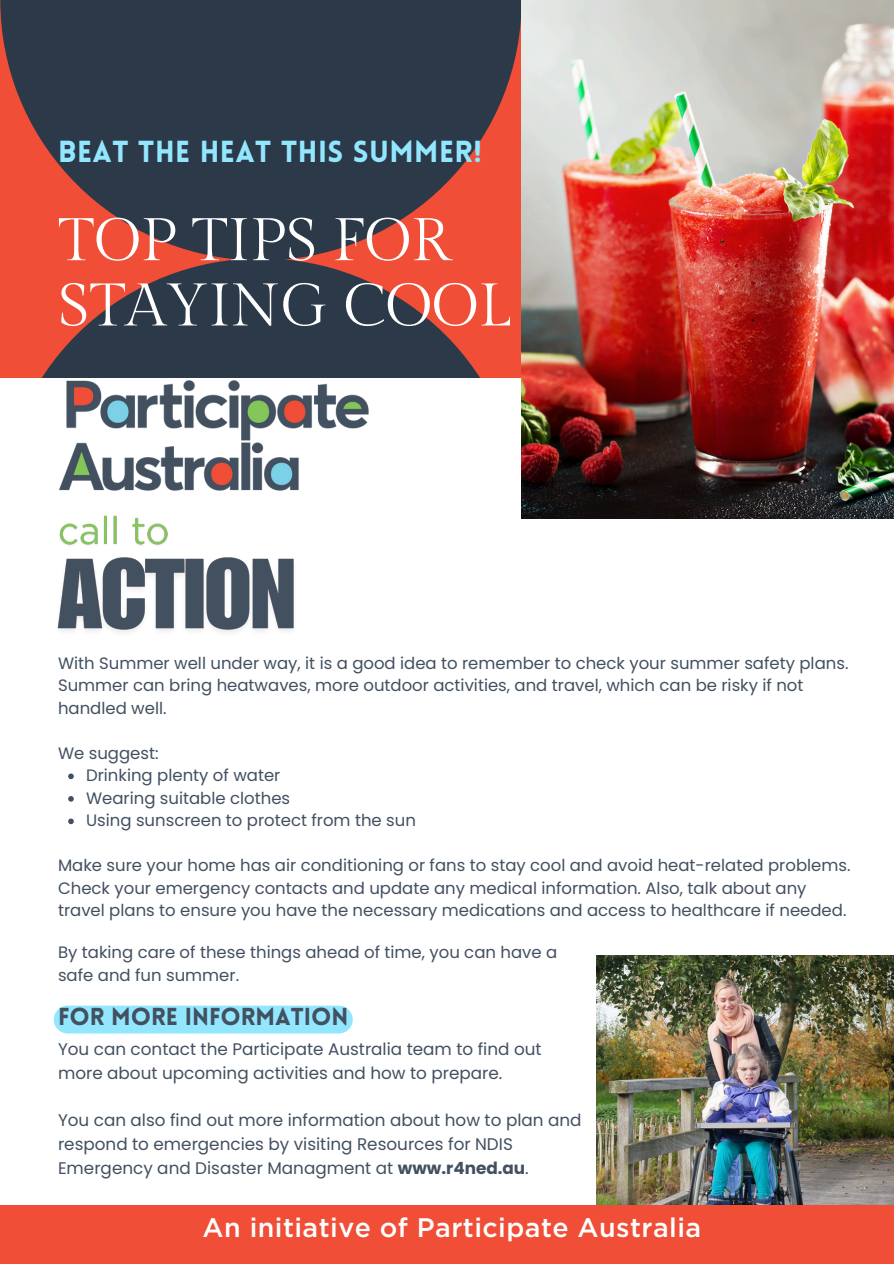
<style>
.page{position:relative;width:894px;height:1264px;background:#fff}
.page>*{position:absolute;margin:0;border:0;box-sizing:border-box;transform-origin:0 0}
.t1{font:60px/65.2px "Gilda Display";color:#fff}
.t2{font:900 29.7px "Lovelo";letter-spacing:.015em;color:#92e7ff}
.t3{font:500 26.7px "Gotham";letter-spacing:.015em;color:#fff}
.t4{font:900 24px "Lovelo";color:#425060}
.t5{font:16.8px/23.7px "Poppins";color:#425060}
.t6{font:16.5px/22.5px "Poppins";color:#425060}
.s1{font-weight:700}
</style>
<div class="page">
<div style="left:0;top:0;width:893px;height:1263px;background:#f04e37"></div>
<svg style="left:0;top:0;width:521px;height:378px;fill:#2b3948"></svg>
<div style="left:0;top:378px;width:893px;height:141px;background:#fff"></div>
<img style="left:521px;top:0;width:372px;height:518px">
<div style="left:0;top:519px;width:893px;height:685px;background:#fff"></div>
<img style="left:59px;top:380px;width:310px;height:111px">
<img style="left:596px;top:955px;width:297px;height:249px">
<img style="left:57px;top:557px;width:237px;height:76px">
<img style="left:59px;top:515px;width:109px;height:31px">
<svg style="left:68px;top:773px;width:6px;height:6px"></svg>
<svg style="left:68px;top:796px;width:6px;height:5px"></svg>
<svg style="left:68px;top:818px;width:6px;height:6px"></svg>
<div style="left:54px;top:1005px;width:298px;height:28px;background:#92e7ff"></div>
<h2 class="t2" style="left:58px;top:139px;width:425px">BEAT THE HEAT THIS SUMMER!</h2>
<h4 class="t1" style="left:58px;top:209px;width:455px">TOP TIPS FOR<br>STAYING COOL</h4>
<p class="t6" style="left:58px;top:652px;width:791px">With Summer well under way, it is a good idea to remember to check your summer safety plans.<br>Summer can bring heatwaves, more outdoor activities, and travel, which can be risky if not handled well.</p>
<p class="t6" style="left:58px;top:742px;width:102px">We suggest:</p>
<p class="t6" style="left:86px;top:764px;width:196px">Drinking plenty of water</p>
<p class="t6" style="left:86px;top:787px;width:205px">Wearing suitable clothes</p>
<p class="t6" style="left:86px;top:809px;width:331px">Using sunscreen to protect from the sun</p>
<p class="t6" style="left:58px;top:854px;width:793px">Make sure your home has air conditioning or fans to stay cool and avoid heat-related problems.<br>Check your emergency contacts and update any medical information. Also, talk about any travel plans to ensure you have the necessary medications and access to healthcare if needed.</p>
<p class="t6" style="left:58px;top:941px;width:500px">By taking care of these things ahead of time, you can have a safe and fun summer.</p>
<p class="t4" style="left:58px;top:1006px;width:292px">FOR MORE INFORMATION</p>
<p class="t5" style="left:58px;top:1037px;width:485px">You can contact the Participate Australia team to find out more about upcoming activities and how to prepare.</p>
<p class="t5" style="left:58px;top:1108px;width:525px">You can also find out more information about how to plan and respond to emergencies by visiting Resources for NDIS<br>Emergency and Disaster Managment at <span class="s1">www.r4ned.au</span>.</p>
<p class="t3" style="left:202px;top:1215px;width:500px">An initiative of Participate Australia</p>
</div>
